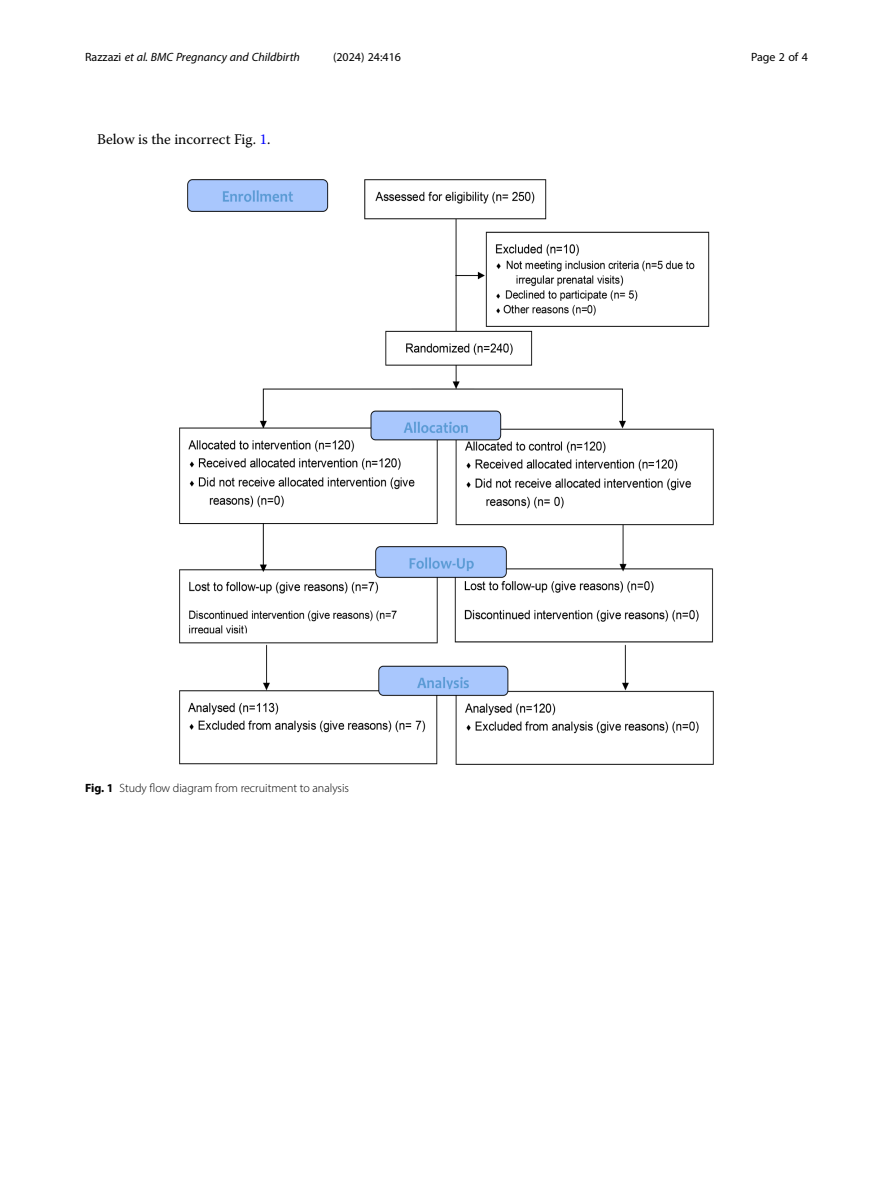
<style>
.page{position:relative;width:893px;height:1191px;background:#fff}
.page>*{position:absolute;margin:0;border:0;box-sizing:border-box;transform-origin:0 0}
.Body_Text_Indent{font:14.7px "Warnock Pro";color:#000}
.Figure_Caption{font:300 12px "Myriad Pro";color:#000}
.t1{font:italic 12px "Myriad Pro";color:#000}
.t2{font:12px "Myriad Pro";color:#000}
.s1{font-style:normal}
.s2{color:#00f}
.s3{font-weight:700}
</style>
<div class="page">
<img style="left:179px;top:179px;width:535px;height:586px">
<p class="t1" style="left:85px;top:50px;width:216px"><span class="s1">Razzazi</span> et al. BMC Pregnancy and Childbirth</p>
<p class="t2" style="left:333px;top:50px;width:70px">(2024) 24:416</p>
<p class="t2" style="left:751px;top:50px;width:58px">Page 2 of 4</p>
<p class="Body_Text_Indent" style="left:97px;top:130px;width:175px">Below is the incorrect Fig. <span class="s2">1</span>.</p>
<p class="Figure_Caption" style="left:85px;top:781px;width:266px"><span class="s3">Fig. 1</span> Study flow diagram from recruitment to analysis</p>
</div>
